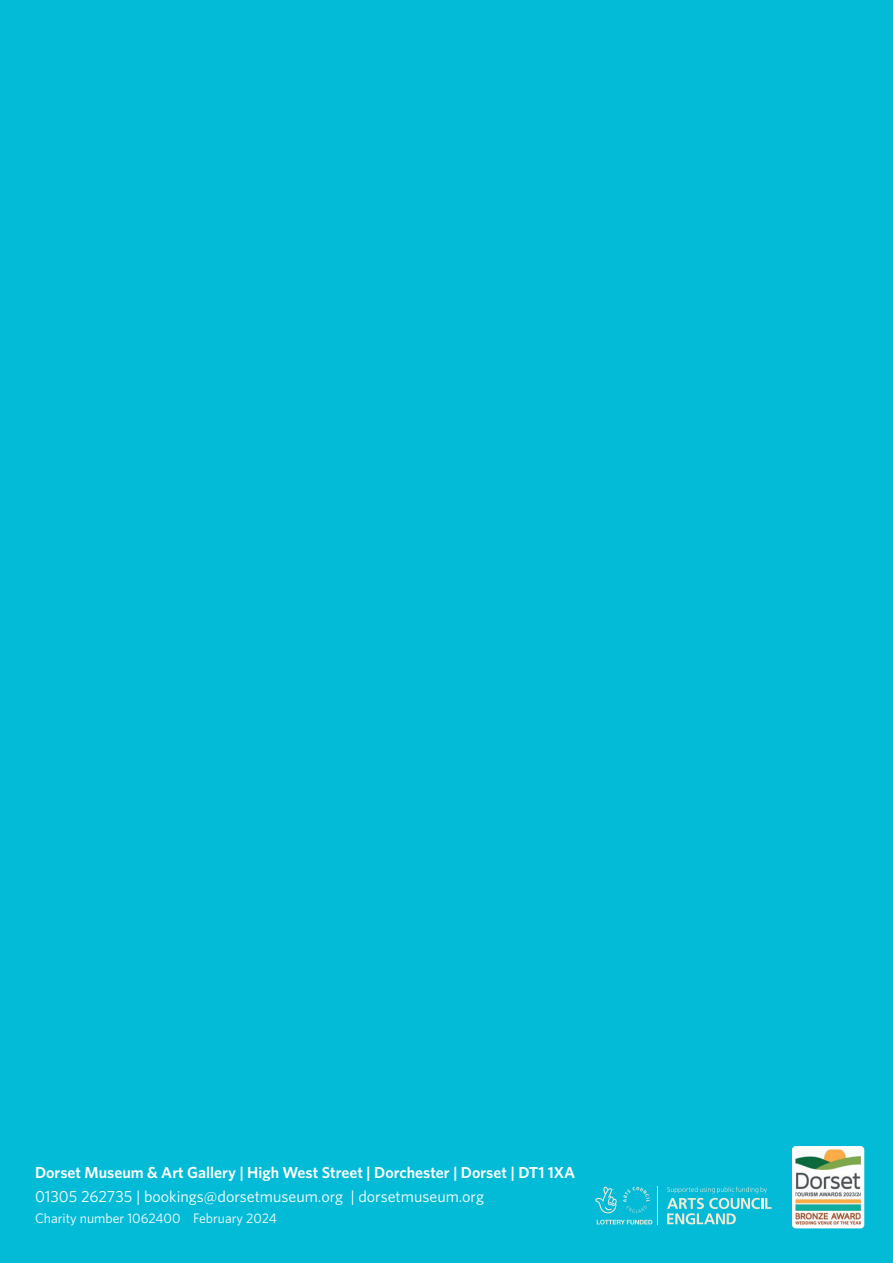
<style>
.page{position:relative;width:893px;height:1263px;background:#03bbd7}
.page>*{position:absolute;margin:0;border:0;box-sizing:border-box;transform-origin:0 0}
.t1{font:16.05px "Whitney";color:#fff}
.t2{font:600 15.9px "Whitney";color:#fff}
.t3{font:13.8px "Whitney";color:#fff}
</style>
<div class="page">
<img style="left:796px;top:1150px;width:64px;height:74px">
<div style="left:792px;top:1146px;width:72px;height:82px;border:3px solid #fff;border-radius:2px"></div>
<svg style="left:667px;top:1187px;width:105px;height:37px;background:#3dc6d7"></svg>
<svg style="left:623px;top:1187px;width:27px;height:26px"></svg>
<hr style="left:657px;top:1186px;width:1px;height:38px;background:#f1ebd8">
<svg style="left:595px;top:1186px;width:22px;height:27px"></svg>
<svg style="left:597px;top:1220px;width:55px;height:4px"></svg>
<p class="t2" style="left:35px;top:1162px;width:542px">Dorset Museum &amp; Art Gallery | High West Street | Dorchester | Dorset | DT1 1XA</p>
<p class="t1" style="left:35px;top:1186px;width:450px">01305 262735 | bookings@dorsetmuseum.org | dorsetmuseum.org</p>
<p class="t3" style="left:35px;top:1209px;width:243px">Charity number 1062400 February 2024</p>
</div>
